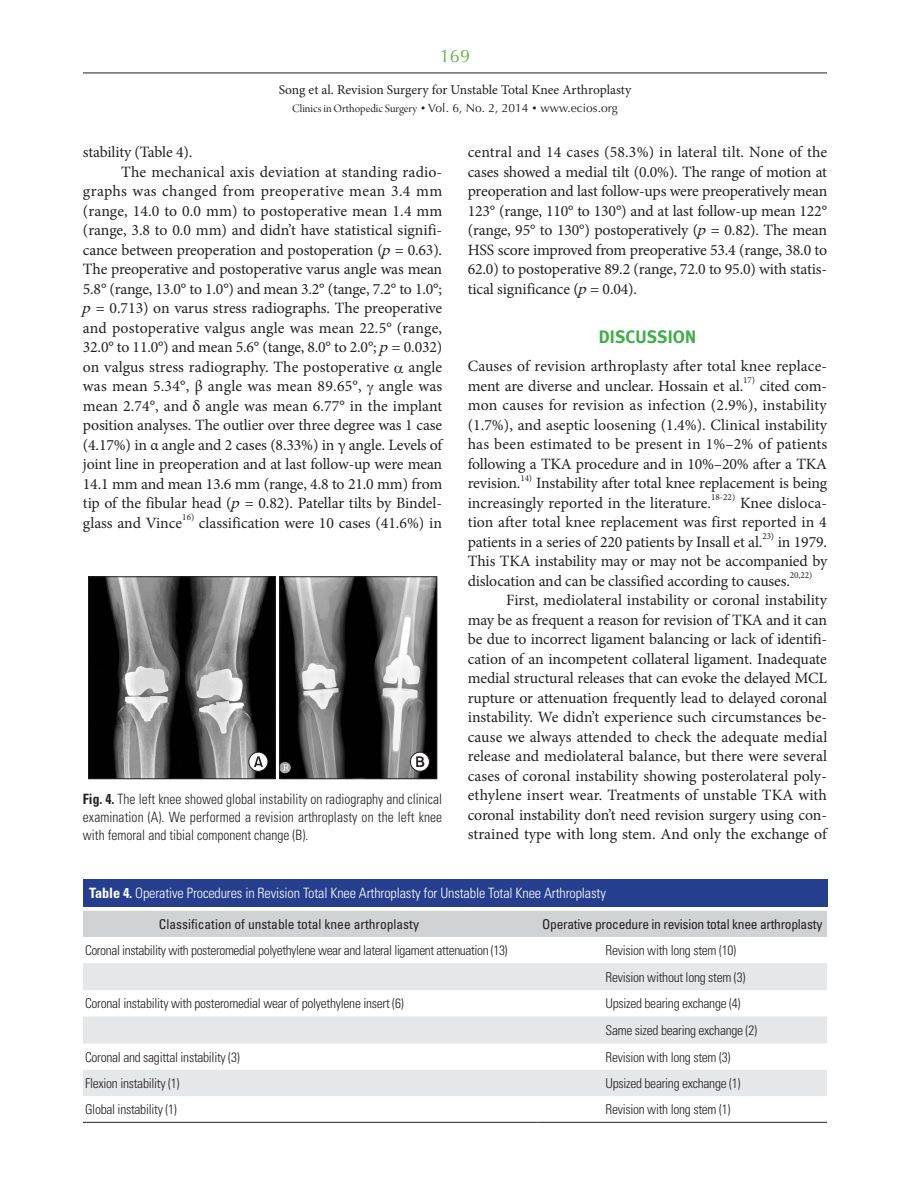
<style>
.page{position:relative;width:910px;height:1195px;background:#fff}
.page>*{position:absolute;margin:0;border:0;box-sizing:border-box;transform-origin:0 0}
.서론{font:700 18px "Meta Plus";letter-spacing:-.01em;color:#40ae49}
.t1{font:18px "Optima LT Std";color:#63b445}
.본문{font:15.75px/19.5px "Minion Pro";letter-spacing:-.005em;color:#231f20;text-align:justify}
.본문-첫문단{font:15.75px/19.5px "Minion Pro";letter-spacing:-.01em;color:#231f20;text-align:justify}
.그림설명{font:300 condensed 14.25px/18px "Univers";color:#231f20;text-align:justify;scale:.95 1}
.표_제목{font:300 condensed 14.25px "Univers";letter-spacing:-.01em;color:#fff}
.표_본문{font:300 condensed 13.5px "Univers";letter-spacing:-.02em;color:#231f20}
.t2{font:13.5px "Minion Pro";letter-spacing:-.005em;color:#231f20}
.표_1_Line{font:condensed 13.5px "Univers";letter-spacing:-.02em;color:#231f20}
.표_1_Line-2{font:condensed 13.5px "Univers";color:#231f20}
.t3{font:12px "Optima LT Std";color:#231f20}
.본문-첫문단-2{font:9.15px "Minion Pro";letter-spacing:-.01em;color:#231f20}
.본문-2{font:9.15px "Minion Pro";color:#231f20}
.s1{font-family:"Arno Pro Display"}
.s2{font-size:9px}
.s3{font-style:italic}
.s4{font-weight:700}
</style>
<div class="page">
<hr style="left:83px;top:73px;width:744px;height:1px;background:#231f20">
<div style="left:83px;top:879px;width:744px;height:27px;background:#253f8e"></div>
<div style="left:83px;top:911px;width:744px;height:26px;background:#d1d2d4"></div>
<svg style="left:83px;top:1121px;width:744px;height:1px"></svg>
<svg style="left:83px;top:963px;width:744px;height:133px;fill:#e6e7e9"></svg>
<hr style="left:83px;top:1122px;width:454px;height:1px;background:#231f20">
<hr style="left:537px;top:1122px;width:290px;height:1px;background:#231f20">
<img style="left:90px;top:578px;width:184px;height:199px">
<div style="left:88px;top:576px;width:188px;height:203px;border:1px solid #231f20"></div>
<img style="left:281px;top:578px;width:154px;height:199px">
<div style="left:279px;top:576px;width:158px;height:203px;border:1px solid #231f20"></div>
<div style="left:249px;top:752px;width:19px;height:19px;background:#fff;border-radius:50%"></div>
<div style="left:249px;top:752px;width:19px;height:19px;border:1px solid #231f20;border-radius:50%"></div>
<svg style="left:254px;top:756px;width:9px;height:11px"></svg>
<svg style="left:410px;top:752px;width:19px;height:19px"></svg>
<div style="left:410px;top:752px;width:20px;height:19px;border:1px solid #231f20;border-radius:50%"></div>
<svg style="left:416px;top:756px;width:8px;height:11px"></svg>
<p class="t1" style="left:440px;top:45px;width:32px">169</p>
<p class="t2" style="left:279px;top:80px;width:354px">Song et al. Revision Surgery for Unstable Total Knee Arthroplasty</p>
<p class="t3" style="left:292px;top:101px;width:327px"><span class="s1">Clinics in Orthopedic Surgery</span> <span class="s2">•</span> Vol. 6, No. 2, 2014 <span class="s2">•</span> www.ecios.org</p>
<p class="본문" style="left:83px;top:142px;width:111px">stability (Table 4).</p>
<p class="본문" style="left:82px;top:162px;width:362px;text-indent:40px">The mechanical axis deviation at standing radio&shy;graphs was changed from preoperative mean 3.4 mm (range, 14.0 to 0.0 mm) to postoperative mean 1.4 mm (range, 3.8 to 0.0 mm) and didn’t have statistical signifi&shy;cance between preoperation and postoperation (<span class="s3">p</span> = 0.63).<br>The preoperative and postoperative varus angle was mean 5.8° (range, 13.0° to 1.0°) and mean 3.2° (tange, 7.2° to 1.0°; <span class="s3">p</span> = 0.713) on varus stress radiographs. The preoperative and postoperative valgus angle was mean 22.5° (range, 32.0° to 11.0°) and mean 5.6° (tange, 8.0° to 2.0°; <span class="s3">p</span> = 0.032) on valgus stress radiography. The postoperative angle was mean 5.34°, β angle was mean 89.65°, angle was mean 2.74°, and δ angle was mean 6.77° in the implant position analyses. The outlier over three degree was 1 case (4.17%) in α angle and 2 cases (8.33%) in γ angle. Levels of joint line in preoperation and at last follow-up were mean 14.1 mm and mean 13.6 mm (range, 4.8 to 21.0 mm) from tip of the fibular head (<span class="s3">p</span> = 0.82). Patellar tilts by Bindel&shy;glass and Vince</p>
<p class="본문-2" style="left:182px;top:511px;width:13px">16)</p>
<p class="본문" style="left:199px;top:513px;width:244px">classification were 10 cases (41.6%) in</p>
<p class="그림설명" style="left:83px;top:790px;width:380px"><span class="s4">Fig. 4.</span> The left knee showed global instability on radiography and clinical examination (A). We performed a revision arthroplasty on the left knee with femoral and tibial component change (B).</p>
<p class="본문" style="left:468px;top:142px;width:361px">central and 14 cases (58.3%) in lateral tilt. None of the cases showed a medial tilt (0.0%). The range of motion at preoperation and last follow-ups were preoperatively mean 123° (range, 110° to 130°) and at last follow-up mean 122° (range, 95° to 130°) postoperatively (<span class="s3">p</span> = 0.82). The mean HSS score improved from preoperative 53.4 (range, 38.0 to 62.0) to postoperative 89.2 (range, 72.0 to 95.0) with statis&shy;tical significance (<span class="s3">p</span> = 0.04).</p>
<p class="서론" style="left:598px;top:327px;width:100px">DISCUSSION</p>
<p class="본문-첫문단" style="left:468px;top:357px;width:361px">Causes of revision arthroplasty after total knee replace&shy;ment are diverse and unclear. Hossain et al.</p>
<p class="본문-첫문단-2" style="left:743px;top:374px;width:13px">17)</p>
<p class="본문-첫문단" style="left:468px;top:376px;width:361px;text-indent:292px">cited com&shy;mon causes for revision as infection (2.9%), instability (1.7%), and aseptic loosening (1.4%). Clinical instability has been estimated to be present in 1%–2% of patients following a TKA procedure and in 10%–20% after a TKA revision.</p>
<p class="본문-첫문단-2" style="left:520px;top:472px;width:13px">14)</p>
<p class="본문-첫문단" style="left:468px;top:474px;width:361px;text-indent:68px">Instability after total knee replacement is being increasingly reported in the literature.</p>
<p class="본문-첫문단-2" style="left:711px;top:491px;width:26px">18-22)</p>
<p class="본문-첫문단" style="left:468px;top:493px;width:361px;text-indent:272px">Knee disloca&shy;tion after total knee replacement was first reported in 4 patients in a series of 220 patients by Insall et al.</p>
<p class="본문-첫문단-2" style="left:762px;top:530px;width:13px">23)</p>
<p class="본문-첫문단" style="left:468px;top:532px;width:361px;text-indent:310px">in 1979.<br>This TKA instability may or may not be accompanied by dislocation and can be classified according to causes.</p>
<p class="본문-첫문단-2" style="left:790px;top:569px;width:24px">20,22)</p>
<p class="본문" style="left:468px;top:591px;width:361px;text-indent:38px">First, mediolateral instability or coronal instability may be as frequent a reason for revision of TKA and it can be due to incorrect ligament balancing or lack of identifi&shy;cation of an incompetent collateral ligament. Inadequate medial structural releases that can evoke the delayed MCL rupture or attenuation frequently lead to delayed coronal instability. We didn’t experience such circumstances be&shy;cause we always attended to check the adequate medial release and mediolateral balance, but there were several cases of coronal instability showing posterolateral poly&shy;ethylene insert wear. Treatments of unstable TKA with coronal instability don’t need revision surgery using con&shy;strained type with long stem. And only the exchange of</p>
<p class="표_제목" style="left:89px;top:884px;width:518px"><span class="s4">Table 4.</span> Operative Procedures in Revision Total Knee Arthroplasty for Unstable Total Knee Arthroplasty</p>
<p class="표_1_Line-2" style="left:159px;top:915px;width:262px">Classification of unstable total knee arthroplasty</p>
<p class="표_1_Line" style="left:542px;top:915px;width:282px">Operative procedure in revision total knee arthroplasty</p>
<p class="표_본문" style="left:85px;top:942px;width:424px">Coronal instability with posteromedial polyethylene wear and lateral ligament attenuation (13)</p>
<p class="표_본문" style="left:605px;top:942px;width:132px">Revision with long stem (10)</p>
<p class="표_본문" style="left:605px;top:969px;width:141px">Revision without long stem (3)</p>
<p class="표_본문" style="left:85px;top:995px;width:320px">Coronal instability with posteromedial wear of polyethylene insert (6)</p>
<p class="표_본문" style="left:605px;top:995px;width:137px">Upsized bearing exchange (4)</p>
<p class="표_본문" style="left:605px;top:1022px;width:153px">Same sized bearing exchange (2)</p>
<p class="표_본문" style="left:85px;top:1049px;width:156px">Coronal and sagittal instability (3)</p>
<p class="표_본문" style="left:605px;top:1049px;width:126px">Revision with long stem (3)</p>
<p class="표_본문" style="left:85px;top:1075px;width:96px">Flexion instability (1)</p>
<p class="표_본문" style="left:605px;top:1075px;width:137px">Upsized bearing exchange (1)</p>
<p class="표_본문" style="left:85px;top:1101px;width:93px">Global instability (1)</p>
<p class="표_본문" style="left:605px;top:1101px;width:126px">Revision with long stem (1)</p>
</div>
